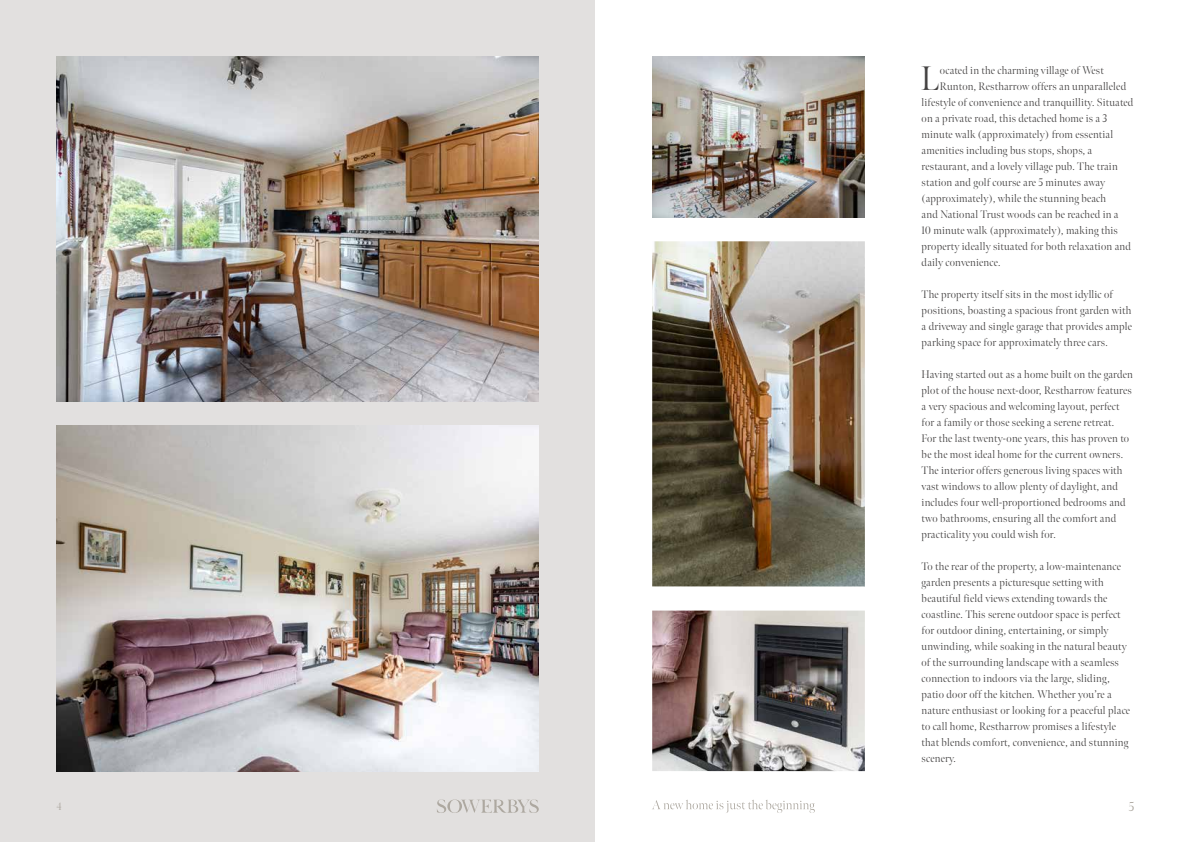
<style>
.page{position:relative;width:1191px;height:842px;background:#fff}
.page>*{position:absolute;margin:0;border:0;box-sizing:border-box;transform-origin:0 0}
.t1{font:300 34px "Meno Banner";color:#434141}
.t2{font:300 13px "Meno Banner";color:#ada8a0}
.t3{font:300 11px/16px "Meno Banner";letter-spacing:.02em;color:#434141}
.t4{font:300 11px "Meno Banner";color:#ada8a0}
</style>
<div class="page">
<div style="left:0;top:0;width:595px;height:842px;background:#e2e0df"></div>
<svg style="left:437px;top:799px;width:102px;height:14px"></svg>
<svg style="left:652px;top:800px;width:162px;height:13px"></svg>
<img style="left:57px;top:57px;width:482px;height:345px">
<img style="left:57px;top:426px;width:482px;height:345px">
<img style="left:652px;top:241px;width:213px;height:345px">
<img style="left:652px;top:611px;width:213px;height:160px">
<img style="left:652px;top:57px;width:213px;height:160px">
<h1 class="t1" style="left:921px;top:58px;width:20px">L</h1>
<p class="t3" style="left:940px;top:62px;width:165px">ocated in the charming village of West</p>
<p class="t3" style="left:940px;top:78px;width:188px">Runton, Restharrow offers an unparalleled</p>
<p class="t3" style="left:921px;top:94px;width:213px">lifestyle of convenience and tranquillity. Situated</p>
<p class="t3" style="left:921px;top:110px;width:187px">on a private road, this detached home is a 3</p>
<p class="t3" style="left:921px;top:126px;width:193px">minute walk (approximately) from essential</p>
<p class="t3" style="left:921px;top:142px;width:172px">amenities including bus stops, shops, a</p>
<p class="t3" style="left:921px;top:158px;width:198px">restaurant, and a lovely village pub. The train</p>
<p class="t3" style="left:921px;top:174px;width:185px">station and golf course are 5 minutes away</p>
<p class="t3" style="left:921px;top:190px;width:186px">(approximately), while the stunning beach</p>
<p class="t3" style="left:921px;top:206px;width:198px">and National Trust woods can be reached in a</p>
<p class="t3" style="left:921px;top:222px;width:198px">10 minute walk (approximately), making this</p>
<p class="t3" style="left:921px;top:238px;width:211px">property ideally situated for both relaxation and</p>
<p class="t3" style="left:921px;top:254px;width:80px">daily convenience.</p>
<p class="t3" style="left:921px;top:286px;width:212px">The property itself sits in the most idyllic of positions, boasting a spacious front garden with a driveway and single garage that provides ample parking space for approximately three cars.</p>
<p class="t3" style="left:921px;top:366px;width:213px">Having started out as a home built on the garden plot of the house next-door, Restharrow features a very spacious and welcoming layout, perfect for a family or those seeking a serene retreat.<br>For the last twenty-one years, this has proven to be the most ideal home for the current owners.<br>The interior offers generous living spaces with vast windows to allow plenty of daylight, and includes four well-proportioned bedrooms and two bathrooms, ensuring all the comfort and practicality you could wish for.</p>
<p class="t3" style="left:921px;top:559px;width:210px">To the rear of the property, a low-maintenance garden presents a picturesque setting with beautiful field views extending towards the coastline. This serene outdoor space is perfect for outdoor dining, entertaining, or simply unwinding, while soaking in the natural beauty of the surrounding landscape with a seamless connection to indoors via the large, sliding, patio door off the kitchen. Whether you’re a nature enthusiast or looking for a peaceful place to call home, Restharrow promises a lifestyle that blends comfort, convenience, and stunning scenery.</p>
<p class="t4" style="left:57px;top:799px;width:7px">4</p>
<p class="t2" style="left:1128px;top:798px;width:7px">5</p>
</div>
